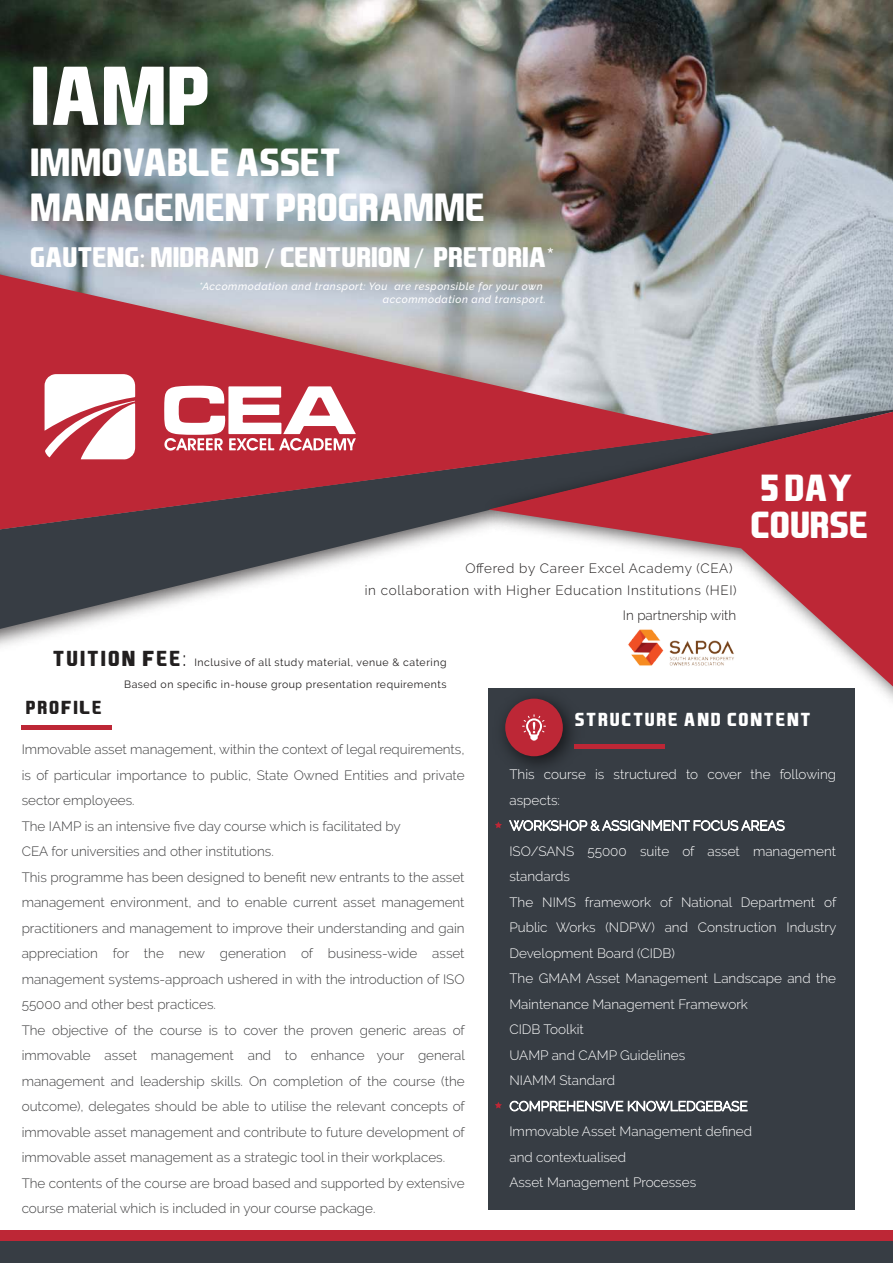
<style>
.page{position:relative;width:893px;height:1263px;background:#fff}
.page>*{position:absolute;margin:0;border:0;box-sizing:border-box;transform-origin:0 0}
.t1{font:79.5px "EASPORTS";color:#fff}
.t2{font:37.5px/45px "EASPORTS";color:#fff}
.t3{font:36px/37.5px "EASPORTS";color:#fff}
.t4{font:27px "EASPORTS";color:#fff}
.t5{font:18px "EASPORTS";letter-spacing:.1em;color:#fff}
.t6{font:18px "EASPORTS";letter-spacing:.1em;color:#221f1f}
.t7{font:300 13.5px/25.5px "Raleway";color:#404041}
.t8{font:300 13.5px/25.5px "Raleway";color:#fff}
.t9{font:300 13.5px/22.5px "Raleway";letter-spacing:.05em;color:#221f1f}
.t10{font:300 13.5px "Raleway";color:#221f1f}
.t11{font:10.5px/22.5px "Raleway";letter-spacing:.05em;color:#221f1f;text-align:right}
.t12{font:italic 500 10.5px/13.5px "Raleway";letter-spacing:.05em;color:#fff;text-align:right}
.s1{font-family:"Myriad Pro"}
.s2{font-family:"Raleway"}
.s3{font-family:"EASPORTS";font-size:20.7px}
.s4{font-size:20.7px}
</style>
<div class="page">
<img style="left:0;top:0;width:893px;height:389px">
<svg style="left:0;top:536px;width:451px;height:108px"></svg>
<img style="left:713px;top:389px;width:180px;height:18px">
<svg style="left:569px;top:407px;width:324px;height:294px"></svg>
<svg style="left:0;top:265px;width:713px;height:271px;background:#aa6770"></svg>
<div style="left:0;top:1241px;width:893px;height:22px;background:#373d44"></div>
<div style="left:0;top:1230px;width:893px;height:11px;background:#bd2736"></div>
<div style="left:489px;top:689px;width:366px;height:521px;background:#373d44"></div>
<img style="left:488px;top:680px;width:102px;height:103px">
<div style="left:505px;top:699px;width:58px;height:57px;background:#bd2736;border-radius:50%"></div>
<svg style="left:522px;top:714px;width:24px;height:26px"></svg>
<svg style="left:45px;top:374px;width:90px;height:85px"></svg>
<svg style="left:164px;top:385px;width:192px;height:66px"></svg>
<div style="left:22px;top:725px;width:90px;height:5px;background:#bd2736"></div>
<img style="left:624px;top:629px;width:113px;height:38px">
<div style="left:574px;top:744px;width:90px;height:5px;background:#bd2736"></div>
<svg style="left:509px;top:820px;width:276px;height:11px"></svg>
<svg style="left:510px;top:1101px;width:237px;height:10px"></svg>
<svg style="left:495px;top:821px;width:7px;height:7px"></svg>
<svg style="left:495px;top:1102px;width:7px;height:6px"></svg>
<h1 class="t1" style="left:30px;top:51px;width:182px">IAMP</h1>
<h2 class="t2" style="left:30px;top:140px;width:456px">IMMOVABLE ASSET<br>MANAGEMENT PROGRAMME</h2>
<h3 class="t4" style="left:30px;top:242px;width:526px">GAUTENG<span class="s1">:</span> MIDRAND <span class="s1">/</span> CENTURION <span class="s1">/</span> PRETORIA<span class="s2">*</span></h3>
<p class="t12" style="left:199px;top:280px;width:348px">*Accommodation and transport: You are responsible for your own accommodation and transport.</p>
<p class="t9" style="left:365px;top:557px;width:373px;text-indent:101px">Offered by Career Excel Academy (CEA) in collaboration with Higher Education Institutions (HEI)</p>
<p class="t10" style="left:623px;top:607px;width:115px">In partnership with</p>
<h3 class="t3" style="left:750px;top:469px;width:119px">5 DAY<br>COURSE</h3>
<p class="t11" style="left:53px;top:651px;width:395px"><span class="s3">TUITION FEE</span><span class="s4">:</span> Inclusive of all study material, venue &amp; catering<br>Based on specific in-house group presentation requirements</p>
<h3 class="t6" style="left:26px;top:698px;width:77px">PROFILE</h3>
<p class="t7" style="left:22px;top:737px;width:445px">Immovable asset management, within the context of legal requirements, is of particular importance to public, State Owned Entities and private sector employees.<br>The IAMP is an intensive five day course which is facilitated by<br>CEA for universities and other institutions.<br>This programme has been designed to benefit new entrants to the asset management environment, and to enable current asset management practitioners and management to improve their understanding and gain appreciation for the new generation of business-wide asset management systems-approach ushered in with the introduction of ISO 55000 and other best practices.<br>The objective of the course is to cover the proven generic areas of immovable asset management and to enhance your general management and leadership skills. On completion of the course (the outcome), delegates should be able to utilise the relevant concepts of immovable asset management and contribute to future development of immovable asset management as a strategic tool in their workplaces.<br>The contents of the course are broad based and supported by extensive course material which is included in your course package.</p>
<h3 class="t5" style="left:575px;top:709px;width:237px">STRUCTURE AND CONTENT</h3>
<p class="t8" style="left:509px;top:762px;width:328px">This course is structured to cover the following aspects:<br>WORKSHOP &amp; ASSIGNMENT FOCUS AREAS<br>ISO/SANS 55000 suite of asset management standards<br>The NIMS framework of National Department of<br>Public Works (NDPW) and Construction Industry<br>Development Board (CIDB)<br>The GMAM Asset Management Landscape and the<br>Maintenance Management Framework<br>CIDB Toolkit<br>UAMP and CAMP Guidelines<br>NIAMM Standard</p>
<p class="t8" style="left:509px;top:1119px;width:244px">Immovable Asset Management defined and contextualised<br>Asset Management Processes</p>
</div>
